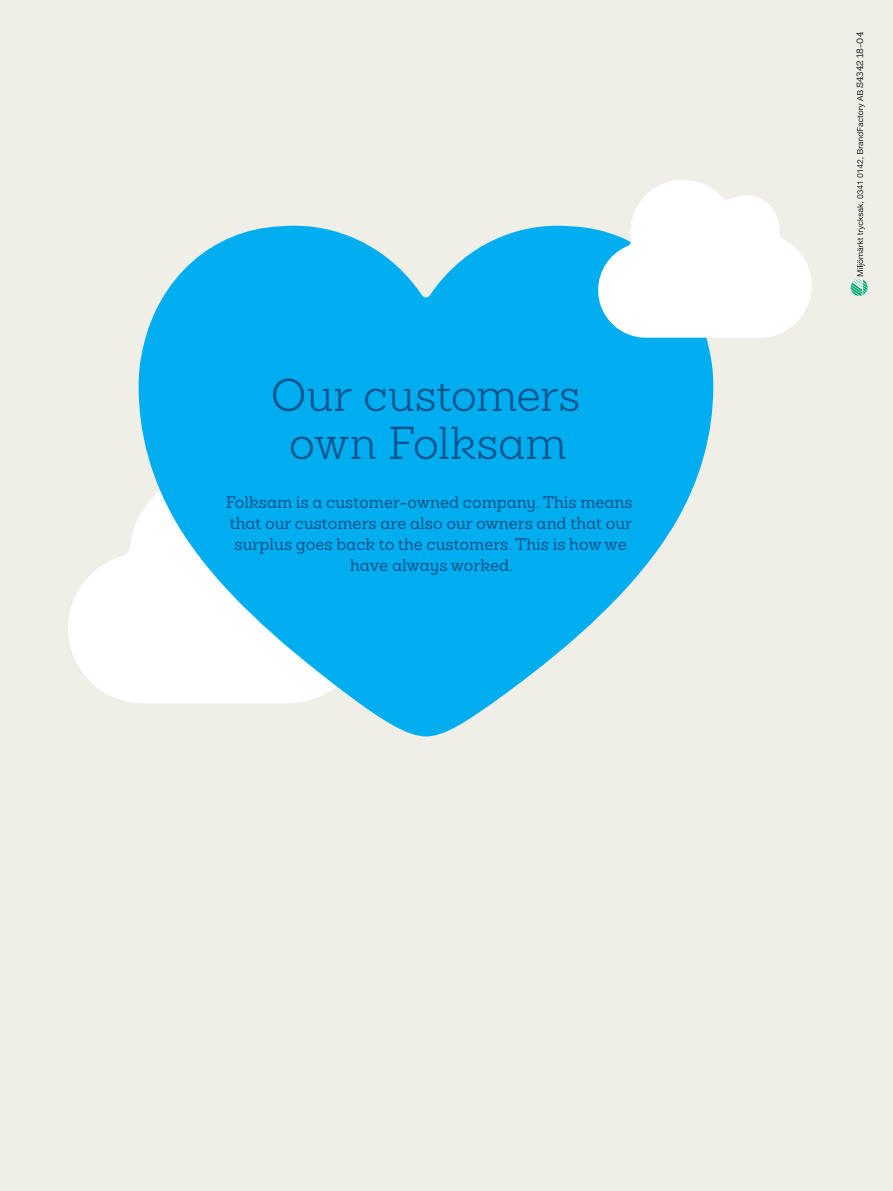
<style>
.page{position:relative;width:893px;height:1191px;background:#efeee7}
.page>*{position:absolute;margin:0;border:0;box-sizing:border-box;transform-origin:0 0}
.Rubrik_2_24_26{font:300 45px/48px "Sanchez Folksam";letter-spacing:-.005em;color:#00548e;text-align:center}
.Ingress_Text_11_14{font:500 16.5px/21px "Sanchez Folksam";color:#00548e;text-align:center}
.Trycksaksnummer_6_7{font:500 9px "Sanchez Folksam";color:#231f20}
</style>
<div class="page">
<svg style="left:68px;top:518px;width:71px;height:185px;fill:#fff"></svg>
<svg style="left:139px;top:226px;width:574px;height:510px;fill:#00aeef"></svg>
<svg style="left:598px;top:180px;width:214px;height:158px"></svg>
<svg style="left:851px;top:90px;width:17px;height:206px"></svg>
<p class="Rubrik_2_24_26" style="left:271px;top:371px;width:311px">Our customers own Folksam</p>
<p class="Ingress_Text_11_14" style="left:226px;top:491px;width:408px">Folksam is a customer-owned company. This means that our customers are also our owners and that our surplus goes back to the customers. This is how we have always worked.</p>
<p class="Trycksaksnummer_6_7" style="left:854px;top:88px;width:57px;rotate:-90deg">S4342 18-04</p>
</div>
